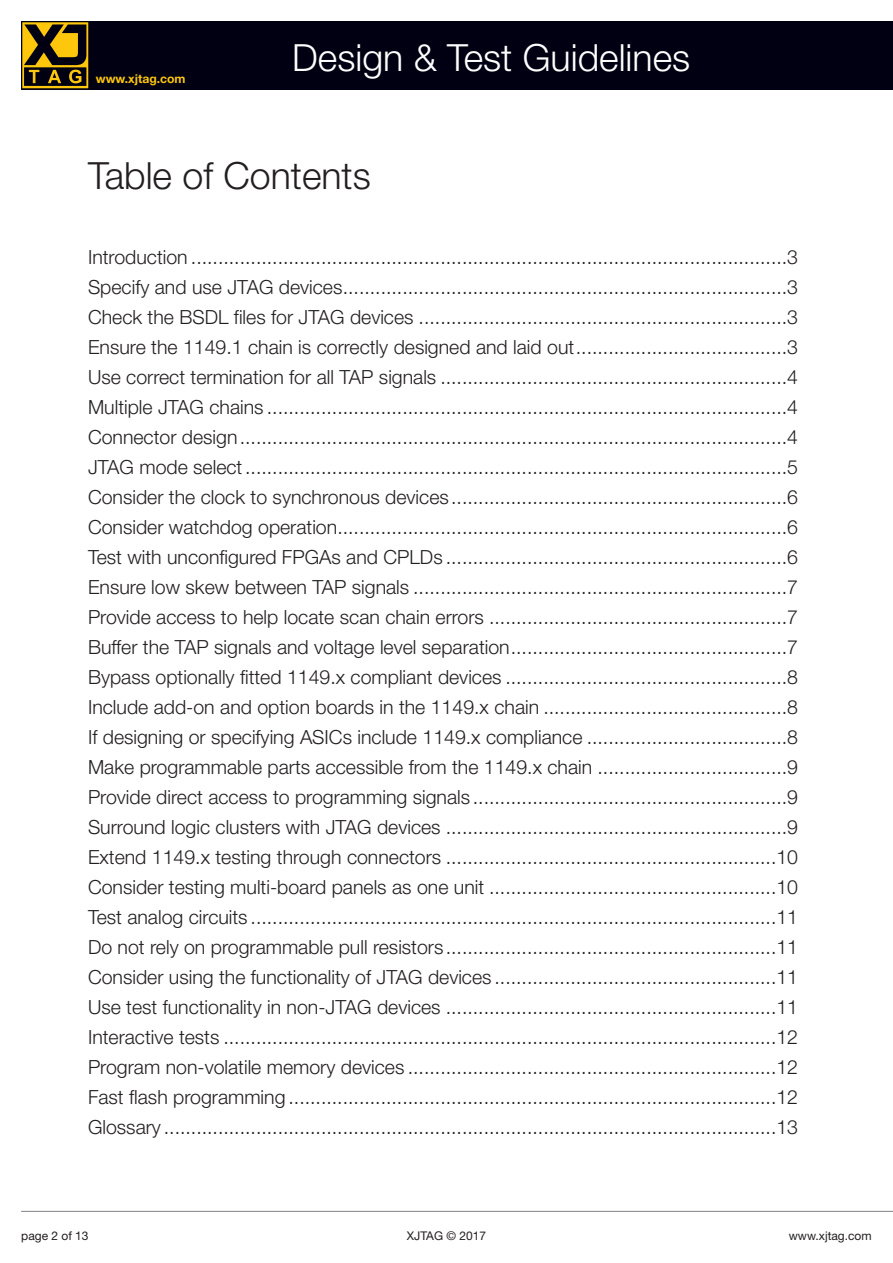
<style>
.page{position:relative;width:893px;height:1263px;background:#fff}
.page>*{position:absolute;margin:0;border:0;box-sizing:border-box;transform-origin:0 0}
.t1{font:300 37.5px "Helvetica Neue LT";color:#fff}
.t2{font:300 37.5px "Helvetica Neue LT";color:#231f20}
.t3{font:300 19.5px/30px "Helvetica Neue LT";color:#231f20;text-align:justify}
.t4{font:700 12.15px "Helvetica Neue LT";color:#fec70c}
.t5{font:12px "Helvetica Neue LT";color:#231f20}
</style>
<div class="page">
<div style="left:21px;top:21px;width:872px;height:68px;background:#000012"></div>
<svg style="left:22px;top:22px;width:66px;height:66px"></svg>
<hr style="left:21px;top:1211px;width:872px;height:1px;background:#8f9299">
<p class="t4" style="left:96px;top:72px;width:91px">www.xjtag.com</p>
<h1 class="t1" style="left:292px;top:35px;width:399px">Design &amp; Test Guidelines</h1>
<h1 class="t2" style="left:88px;top:153px;width:284px">Table of Contents</h1>
<p class="t3" style="left:88px;top:242px;width:712px">Introduction ..............................................................................................................3<br>Specify and use JTAG devices..................................................................................3<br>Check the BSDL files for JTAG devices ....................................................................3<br>Ensure the 1149.1 chain is correctly designed and laid out.......................................3<br>Use correct termination for all TAP signals ................................................................4<br>Multiple JTAG chains ................................................................................................4<br>Connector design.....................................................................................................4<br>JTAG mode select....................................................................................................5<br>Consider the clock to synchronous devices..............................................................6<br>Consider watchdog operation...................................................................................6<br>Test with unconfigured FPGAs and CPLDs ...............................................................6<br>Ensure low skew between TAP signals .....................................................................7<br>Provide access to help locate scan chain errors .......................................................7<br>Buffer the TAP signals and voltage level separation...................................................7<br>Bypass optionally fitted 1149.x compliant devices ....................................................8<br>Include add-on and option boards in the 1149.x chain .............................................8<br>If designing or specifying ASICs include 1149.x compliance .....................................8<br>Make programmable parts accessible from the 1149.x chain ...................................9<br>Provide direct access to programming signals ..........................................................9<br>Surround logic clusters with JTAG devices ...............................................................9<br>Extend 1149.x testing through connectors .............................................................10<br>Consider testing multi-board panels as one unit .....................................................10<br>Test analog circuits .................................................................................................11<br>Do not rely on programmable pull resistors.............................................................11<br>Consider using the functionality of JTAG devices ....................................................11<br>Use test functionality in non-JTAG devices .............................................................11<br>Interactive tests ......................................................................................................12<br>Program non-volatile memory devices ....................................................................12<br>Fast flash programming ..........................................................................................12<br>Glossary .................................................................................................................13</p>
<p class="t5" style="left:21px;top:1229px;width:69px">page 2 of 13</p>
<p class="t5" style="left:407px;top:1229px;width:81px">XJTAG © 2017</p>
<p class="t5" style="left:789px;top:1229px;width:84px">www.xjtag.com</p>
</div>
